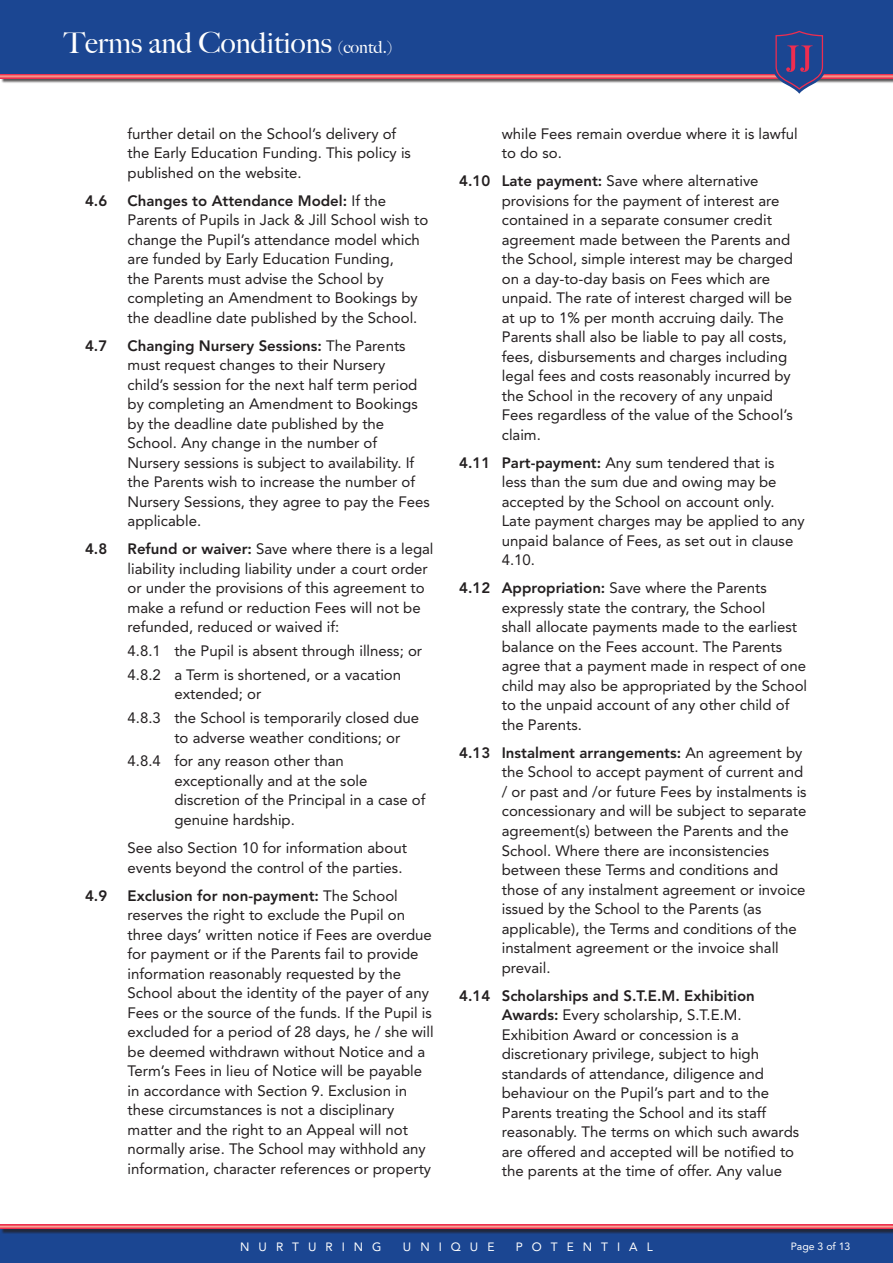
<style>
.page{position:relative;width:893px;height:1263px;background:#fff}
.page>*{position:absolute;margin:0;border:0;box-sizing:border-box;transform-origin:0 0}
.t1{font:500 28.95px "Big Caslon";color:#fff}
.t2{font:15px/19.5px "Avenir LT Std";color:#231f20}
.t3{font:800 15px "Avenir LT Std";color:#231f20}
.t4{font:12px "Avenir LT Std";letter-spacing:.75em;color:#fff}
.t5{font:10.5px "Avenir LT Std";color:#fff}
.s1{font-size:16.95px}
.s2{font-weight:800}
</style>
<div class="page">
<div style="left:0;top:1229px;width:893px;height:34px;background:#1b4692"></div>
<div style="left:0;top:0;width:893px;height:77px;background:#1b4692"></div>
<div style="left:1px;top:75px;width:892px;height:8px;background:#231f20;opacity:.75"></div>
<svg style="left:0;top:74px;width:893px;height:5px;background:#f05967"></svg>
<div style="left:1px;top:1226px;width:892px;height:8px;background:#231f20;opacity:.75"></div>
<svg style="left:0;top:1225px;width:893px;height:4px;background:#f1656e"></svg>
<svg style="left:773px;top:30px;width:53px;height:64px"></svg>
<h1 class="t1" style="left:64px;top:19px;width:330px">Terms and Conditions <span class="s1">(contd.)</span></h1>
<p class="t2" style="left:128px;top:124px;width:285px">further detail on the School’s delivery of the Early Education Funding. This policy is published on the website.</p>
<p class="t3" style="left:85px;top:192px;width:24px">4.6</p>
<p class="t2" style="left:128px;top:191px;width:302px"><span class="s2">Changes to Attendance Model:</span> If the Parents of Pupils in Jack &amp; Jill School wish to change the Pupil’s attendance model which are funded by Early Education Funding,<br>the Parents must advise the School by completing an Amendment to Bookings by the deadline date published by the School.</p>
<p class="t3" style="left:85px;top:337px;width:24px">4.7</p>
<p class="t2" style="left:128px;top:336px;width:304px"><span class="s2">Changing Nursery Sessions:</span> The Parents must request changes to their Nursery child’s session for the next half term period by completing an Amendment to Bookings by the deadline date published by the School. Any change in the number of Nursery sessions is subject to availability. If the Parents wish to increase the number of Nursery Sessions, they agree to pay the Fees applicable.</p>
<p class="t3" style="left:85px;top:540px;width:24px">4.8</p>
<p class="t2" style="left:128px;top:540px;width:307px"><span class="s2">Refund or waiver:</span> Save where there is a legal liability including liability under a court order or under the provisions of this agreement to make a refund or reduction Fees will not be refunded, reduced or waived if:</p>
<p class="t2" style="left:128px;top:639px;width:296px;line-height:23.7px">4.8.1 the Pupil is absent through illness; or<br>4.8.2 a Term is shortened, or a vacation</p>
<p class="t2" style="left:128px;top:682px;width:293px;line-height:23.7px;text-indent:47px">extended; or<br>4.8.3 the School is temporarily closed due</p>
<p class="t2" style="left:128px;top:726px;width:274px;line-height:23.7px;text-indent:47px">to adverse weather conditions; or<br>4.8.4 for any reason other than</p>
<p class="t2" style="left:174px;top:771px;width:253px">exceptionally and at the sole discretion of the Principal in a case of genuine hardship.</p>
<p class="t2" style="left:128px;top:838px;width:281px">See also Section 10 for information about events beyond the control of the parties.</p>
<p class="t3" style="left:85px;top:886px;width:24px">4.9</p>
<p class="t2" style="left:128px;top:886px;width:308px"><span class="s2">Exclusion for non-payment:</span> The School reserves the right to exclude the Pupil on three days’ written notice if Fees are overdue for payment or if the Parents fail to provide information reasonably requested by the School about the identity of the payer of any Fees or the source of the funds. If the Pupil is excluded for a period of 28 days, he / she will be deemed withdrawn without Notice and a Term’s Fees in lieu of Notice will be payable in accordance with Section 9. Exclusion in these circumstances is not a disciplinary matter and the right to an Appeal will not normally arise. The School may withhold any information, character references or property</p>
<p class="t2" style="left:502px;top:124px;width:297px">while Fees remain overdue where it is lawful to do so.</p>
<p class="t2" style="left:502px;top:172px;width:293px;text-indent:-43px"><span class="s2">4.10 Late payment:</span> Save where alternative provisions for the payment of interest are contained in a separate consumer credit agreement made between the Parents and the School, simple interest may be charged on a day-to-day basis on Fees which are unpaid. The rate of interest charged will be at up to 1% per month accruing daily. The Parents shall also be liable to pay all costs, fees, disbursements and charges including legal fees and costs reasonably incurred by the School in the recovery of any unpaid Fees regardless of the value of the School’s claim.</p>
<p class="t2" style="left:502px;top:453px;width:304px;text-indent:-43px"><span class="s2">4.11 Part-payment:</span> Any sum tendered that is<br>less than the sum due and owing may be accepted by the School on account only.<br>Late payment charges may be applied to any unpaid balance of Fees, as set out in clause 4.10.</p>
<p class="t2" style="left:502px;top:579px;width:307px;text-indent:-43px"><span class="s2">4.12 Appropriation:</span> Save where the Parents expressly state the contrary, the School<br>shall allocate payments made to the earliest balance on the Fees account. The Parents agree that a payment made in respect of one child may also be appropriated by the School to the unpaid account of any other child of the Parents.</p>
<p class="t2" style="left:502px;top:743px;width:306px;text-indent:-43px"><span class="s2">4.13 Instalment arrangements:</span> An agreement by the School to accept payment of current and / or past and /or future Fees by instalments is concessionary and will be subject to separate agreement(s) between the Parents and the School. Where there are inconsistencies between these Terms and conditions and those of any instalment agreement or invoice issued by the School to the Parents (as applicable), the Terms and conditions of the instalment agreement or the invoice shall prevail.</p>
<p class="t2" style="left:502px;top:986px;width:299px;text-indent:-43px"><span class="s2">4.14 Scholarships and S.T.E.M. Exhibition Awards:</span> Every scholarship, S.T.E.M.<br>Exhibition Award or concession is a discretionary privilege, subject to high standards of attendance, diligence and behaviour on the Pupil’s part and to the Parents treating the School and its staff reasonably. The terms on which such awards are offered and accepted will be notified to the parents at the time of offer. Any value</p>
<p class="t4" style="left:240px;top:1239px;width:143px">NURTURING</p>
<p class="t4" style="left:403px;top:1239px;width:93px">UNIQUE</p>
<p class="t4" style="left:516px;top:1239px;width:138px">POTENTIAL</p>
<p class="t5" style="left:791px;top:1240px;width:61px">Page 3 of 13</p>
</div>
